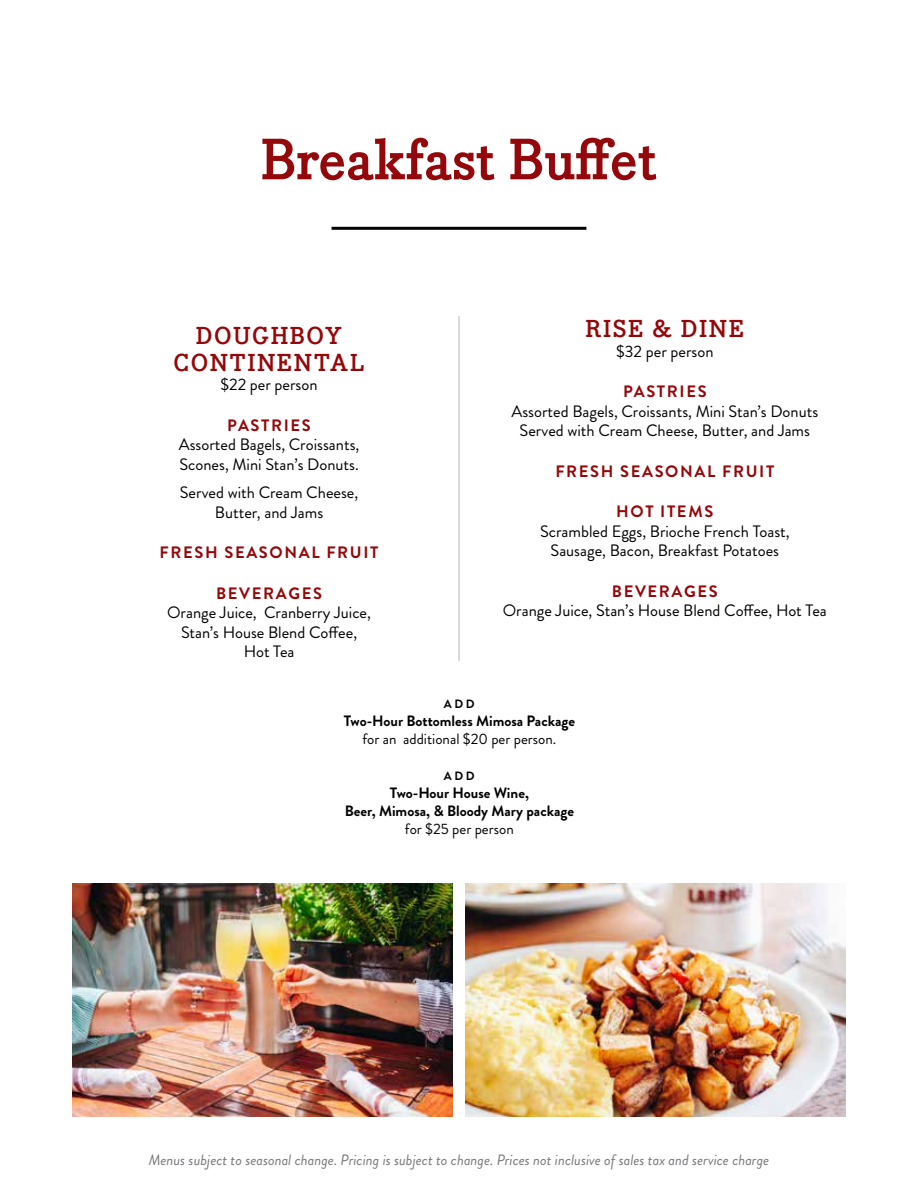
<style>
.page{position:relative;width:918px;height:1188px;background:#fff}
.page>*{position:absolute;margin:0;border:0;box-sizing:border-box;transform-origin:0 0}
.t1{font:700 57px "Bodoni Egyptian Pro";letter-spacing:-.01em;color:#94070a}
.t2{font:700 24px/27px "Bodoni Egyptian Pro";letter-spacing:.06em;color:#94070a;text-align:center}
.t3{font:16.5px/19.5px "Brandon Grotesque";color:#000;text-align:center}
.t4{font:700 16.5px "Brandon Grotesque";letter-spacing:.1em;color:#94070a}
.t5{font:italic 15px "Brandon Grotesque";color:#77787b}
.t6{font:700 15px/18px "Brandon Grotesque";color:#000;text-align:center}
.t7{font:15px "Brandon Grotesque";color:#000}
.t8{font:700 12px "Brandon Grotesque";letter-spacing:.21em;color:#000}
</style>
<div class="page">
<img style="left:72px;top:883px;width:380px;height:234px">
<img style="left:466px;top:883px;width:380px;height:234px">
<hr style="left:332px;top:227px;width:254px;height:3px;background:#000">
<hr style="left:459px;top:316px;width:1px;height:345px;background:#b1b4b6">
<h1 class="t1" style="left:261px;top:124px;width:399px">Breakfast Buffet</h1>
<h2 class="t2" style="left:174px;top:323px;width:193px">DOUGHBOY<br>CONTINENTAL</h2>
<p class="t3" style="left:221px;top:375px;width:99px">$22 per person</p>
<p class="t4" style="left:227px;top:413px;width:85px">PASTRIES</p>
<p class="t3" style="left:179px;top:435px;width:182px;text-align:left">Assorted Bagels, Croissants,<br>Scones, Mini Stan’s Donuts.</p>
<p class="t3" style="left:180px;top:483px;width:180px">Served with Cream Cheese,<br>Butter, and Jams</p>
<p class="t4" style="left:160px;top:541px;width:220px">FRESH SEASONAL FRUIT</p>
<p class="t4" style="left:216px;top:581px;width:107px">BEVERAGES</p>
<p class="t3" style="left:167px;top:603px;width:205px">Orange Juice, Cranberry Juice,<br>Stan’s House Blend Coffee,<br>Hot Tea</p>
<h2 class="t2" style="left:586px;top:317px;width:160px">RISE &amp; DINE</h2>
<p class="t3" style="left:616px;top:342px;width:99px">$32 per person</p>
<p class="t4" style="left:623px;top:380px;width:85px">PASTRIES</p>
<p class="t3" style="left:512px;top:402px;width:308px">Assorted Bagels, Croissants, Mini Stan’s Donuts<br>Served with Cream Cheese, Butter, and Jams</p>
<p class="t4" style="left:555px;top:460px;width:220px">FRESH SEASONAL FRUIT</p>
<p class="t4" style="left:616px;top:500px;width:99px">HOT ITEMS</p>
<p class="t3" style="left:540px;top:522px;width:251px">Scrambled Eggs, Brioche French Toast,<br>Sausage, Bacon, Breakfast Potatoes</p>
<p class="t4" style="left:612px;top:580px;width:107px">BEVERAGES</p>
<p class="t3" style="left:503px;top:601px;width:325px">Orange Juice, Stan’s House Blend Coffee, Hot Tea</p>
<p class="t8" style="left:444px;top:696px;width:32px">ADD</p>
<p class="t6" style="left:344px;top:712px;width:233px">Two-Hour Bottomless Mimosa Package</p>
<p class="t7" style="left:362px;top:729px;width:195px">for an additional $20 per person.</p>
<p class="t8" style="left:444px;top:768px;width:32px">ADD</p>
<p class="t6" style="left:345px;top:784px;width:231px">Two-Hour House Wine,<br>Beer, Mimosa, &amp; Bloody Mary package</p>
<p class="t7" style="left:405px;top:819px;width:110px">for $25 per person</p>
<p class="t5" style="left:149px;top:1150px;width:622px">Menus subject to seasonal change. Pricing is subject to change. Prices not inclusive of sales tax and service charge</p>
</div>
